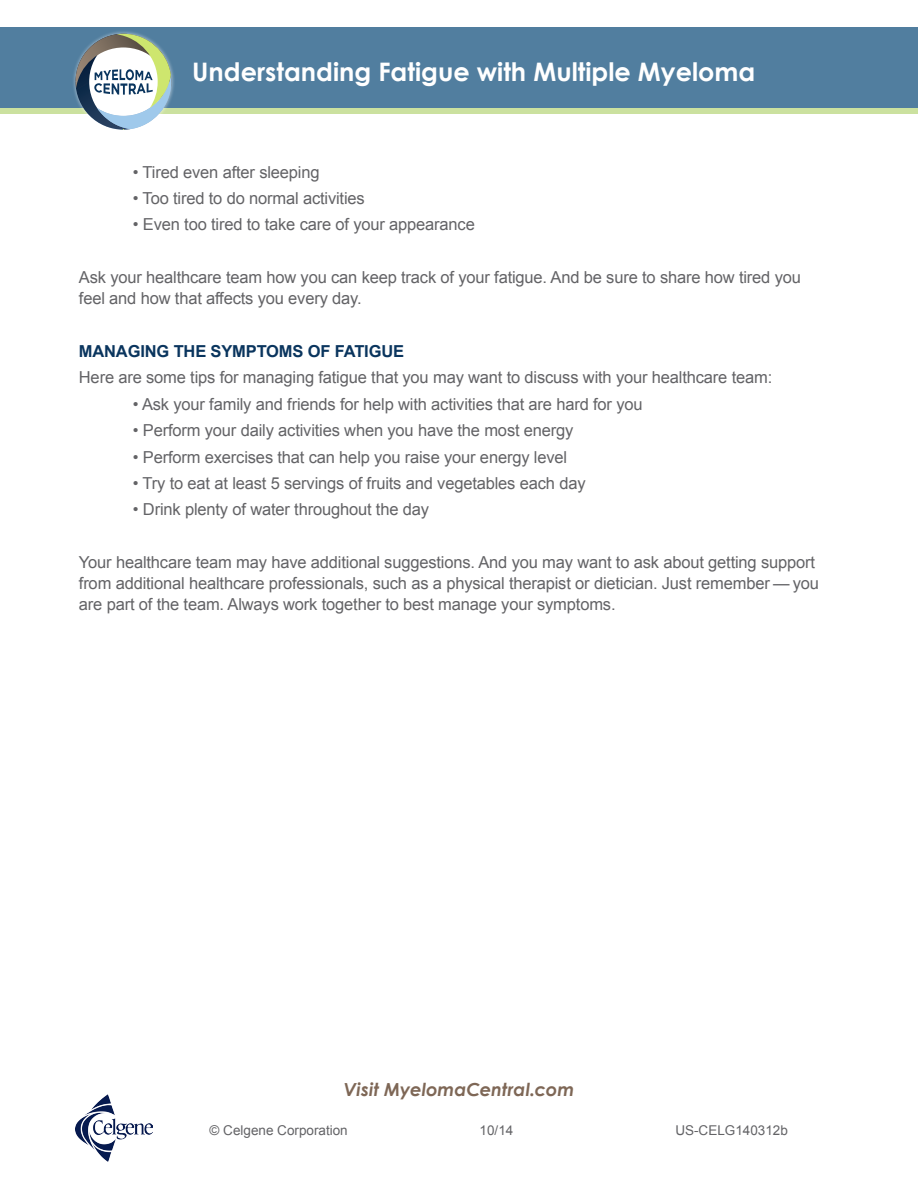
<style>
.page{position:relative;width:918px;height:1188px;background:#fff}
.page>*{position:absolute;margin:0;border:0;box-sizing:border-box;transform-origin:0 0}
.t1{font:700 25.5px "Century Gothic";color:#fff}
.t2{font:italic 700 18px "Century Gothic";letter-spacing:.005em;color:#7e6756}
.t3{font:16.5px/21px "Arial";letter-spacing:-.01em;color:#636366}
.t4{font:700 16.5px "Arial";letter-spacing:-.01em;color:#0a355e}
.t5{font:13.5px "Arial";color:#636366}
</style>
<div class="page">
<div style="left:0;top:27px;width:918px;height:81px;background:#517e9f"></div>
<div style="left:0;top:108px;width:918px;height:5px;background:#cbe19f"></div>
<img style="left:76px;top:1095px;width:76px;height:67px">
<div style="left:72px;top:30px;width:103px;height:103px;background:#fff;opacity:.48"></div>
<svg style="left:76px;top:34px;width:95px;height:96px"></svg>
<p class="t1" style="left:192px;top:55px;width:565px">Understanding Fatigue with Multiple Myeloma</p>
<p class="t3" style="left:133px;top:161px;width:188px">• Tired even after sleeping</p>
<p class="t3" style="left:133px;top:188px;width:233px">• Too tired to do normal activities</p>
<p class="t3" style="left:133px;top:214px;width:343px">• Even too tired to take care of your appearance</p>
<p class="t3" style="left:79px;top:267px;width:724px">Ask your healthcare team how you can keep track of your fatigue. And be sure to share how tired you feel and how that affects you every day.</p>
<p class="t4" style="left:79px;top:340px;width:327px">MANAGING THE SYMPTOMS OF FATIGUE</p>
<p class="t3" style="left:79px;top:367px;width:695px">Here are some tips for managing fatigue that you may want to discuss with your healthcare team:</p>
<p class="t3" style="left:133px;top:394px;width:511px">• Ask your family and friends for help with activities that are hard for you</p>
<p class="t3" style="left:133px;top:420px;width:442px">• Perform your daily activities when you have the most energy</p>
<p class="t3" style="left:133px;top:446px;width:436px">• Perform exercises that can help you raise your energy level</p>
<p class="t3" style="left:133px;top:473px;width:454px">• Try to eat at least 5 servings of fruits and vegetables each day</p>
<p class="t3" style="left:133px;top:499px;width:298px">• Drink plenty of water throughout the day</p>
<p class="t3" style="left:79px;top:552px;width:742px">Your healthcare team may have additional suggestions. And you may want to ask about getting support from additional healthcare professionals, such as a physical therapist or dietician. Just remember — you are part of the team. Always work together to best manage your symptoms.</p>
<p class="t2" style="left:344px;top:1078px;width:232px">Visit MyelomaCentral.com</p>
<p class="t5" style="left:210px;top:1121px;width:140px">© Celgene Corporation</p>
<p class="t5" style="left:480px;top:1121px;width:35px">10/14</p>
<p class="t5" style="left:675px;top:1121px;width:114px">US-CELG140312b</p>
</div>
